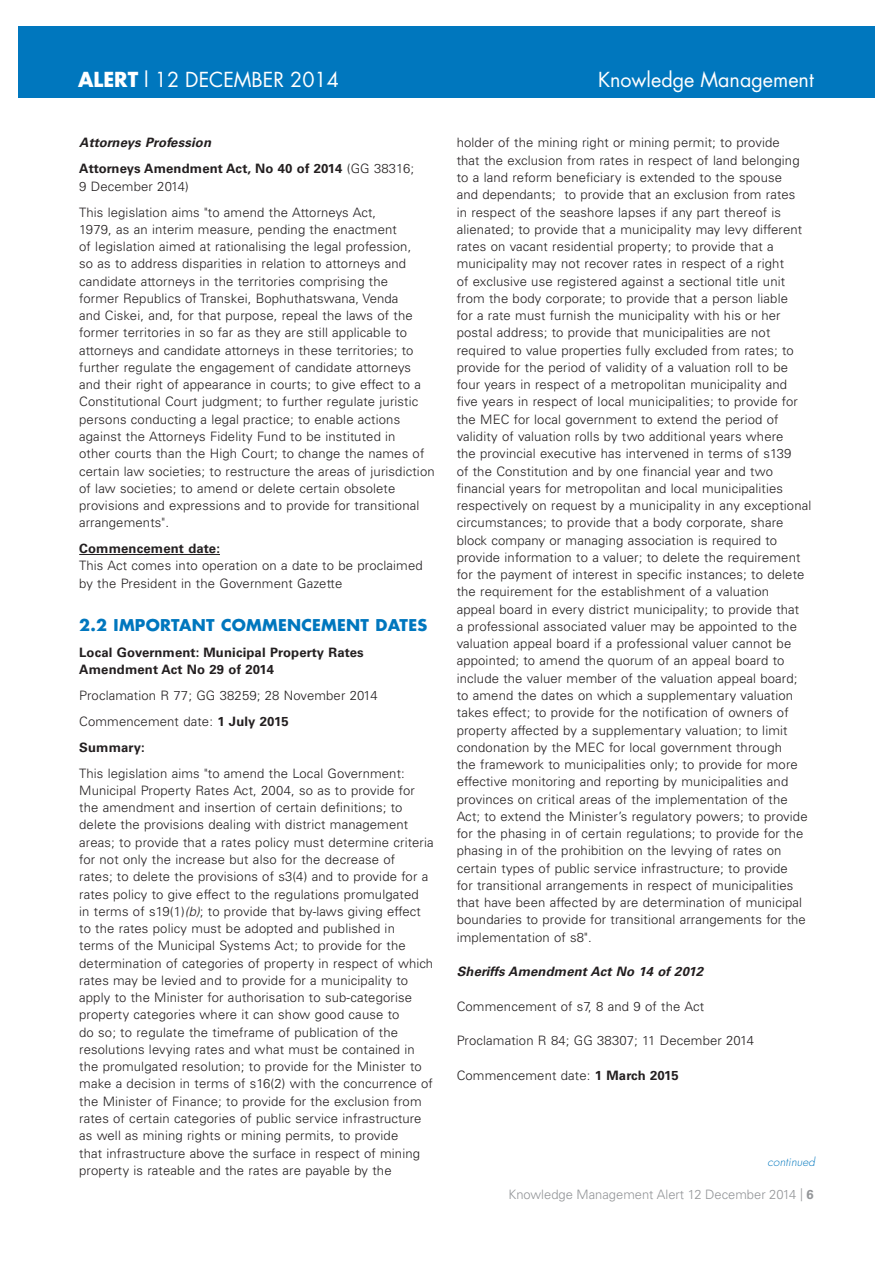
<style>
.page{position:relative;width:893px;height:1263px;background:#fff}
.page>*{position:absolute;margin:0;border:0;box-sizing:border-box;transform-origin:0 0}
.t1{font:20.1px "Futura Std";color:#fff}
.t2{font:700 15.9px "Futura Std";letter-spacing:.015em;color:#0077be}
.t3{font:300 12.9px/17.2px "Univers LT Std";letter-spacing:.01em;color:#231f20}
.t4{font:700 12.9px/26px "Univers LT Std";letter-spacing:.01em;color:#231f20}
.t5{font:300 12.9px "Univers LT Std";color:#939598}
.t6{font:italic 700 12.9px "Univers LT Std";letter-spacing:.01em;color:#231f20}
.t7{font:italic 300 11.55px "Futura Std";letter-spacing:.01em;color:#0077be}
.s1{font-weight:700}
.s2{font-style:italic}
.s3{font-weight:300}
</style>
<div class="page">
<div style="left:18px;top:26px;width:856px;height:71px;background:#0077be"></div>
<hr style="left:79px;top:554px;width:141px;height:1px;background:#231f20">
<h1 class="t1" style="left:78px;top:70px;width:262px"><span class="s1">ALERT</span> l 12 DECEMBER 2014</h1>
<h1 class="t1" style="left:598px;top:70px;width:217px">Knowledge Management</h1>
<p class="t4" style="left:79px;top:131px;width:336px"><span class="s2">Attorneys Profession<br></span>Attorneys Amendment Act, No 40 of 2014 <span class="s3">(GG 38316;</span></p>
<p class="t3" style="left:79px;top:174px;width:298px;line-height:26px">9 December 2014)<br>This legislation aims "to amend the Attorneys Act,</p>
<p class="t3" style="left:79px;top:221px;width:357px">1979, as an interim measure, pending the enactment<br>of legislation aimed at rationalising the legal profession,<br>so as to address disparities in relation to attorneys and candidate attorneys in the territories comprising the<br>former Republics of Transkei, Bophuthatswana, Venda<br>and Ciskei, and, for that purpose, repeal the laws of the former territories in so far as they are still applicable to attorneys and candidate attorneys in these territories; to further regulate the engagement of candidate attorneys and their right of appearance in courts; to give effect to a Constitutional Court judgment; to further regulate juristic persons conducting a legal practice; to enable actions against the Attorneys Fidelity Fund to be instituted in<br>other courts than the High Court; to change the names of certain law societies; to restructure the areas of jurisdiction of law societies; to amend or delete certain obsolete provisions and expressions and to provide for transitional arrangements".</p>
<p class="t4" style="left:79px;top:536px;width:142px">Commencement date:</p>
<p class="t3" style="left:79px;top:558px;width:345px">This Act comes into operation on a date to be proclaimed by the President in the Government Gazette</p>
<p class="t2" style="left:79px;top:618px;width:349px">2.2 IMPORTANT COMMENCEMENT DATES</p>
<p class="t4" style="left:79px;top:644px;width:286px;line-height:17.2px">Local Government: Municipal Property Rates<br>Amendment Act No 29 of 2014</p>
<p class="t3" style="left:79px;top:683px;width:300px;line-height:26px">Proclamation R 77; GG 38259; 28 November 2014<br>Commencement date: <span class="s1">1 July 2015<br>Summary:</span></p>
<p class="t3" style="left:79px;top:765px;width:356px">This legislation aims "to amend the Local Government:<br>Municipal Property Rates Act, 2004, so as to provide for the amendment and insertion of certain definitions; to delete the provisions dealing with district management areas; to provide that a rates policy must determine criteria for not only the increase but also for the decrease of<br>rates; to delete the provisions of s3(4) and to provide for a rates policy to give effect to the regulations promulgated<br>in terms of s19(1)<span class="s2">(b)</span>; to provide that by-laws giving effect to the rates policy must be adopted and published in<br>terms of the Municipal Systems Act; to provide for the determination of categories of property in respect of which rates may be levied and to provide for a municipality to apply to the Minister for authorisation to sub-categorise property categories where it can show good cause to<br>do so; to regulate the timeframe of publication of the resolutions levying rates and what must be contained in the promulgated resolution; to provide for the Minister to make a decision in terms of s16(2) with the concurrence of the Minister of Finance; to provide for the exclusion from rates of certain categories of public service infrastructure as well as mining rights or mining permits, to provide<br>that infrastructure above the surface in respect of mining property is rateable and the rates are payable by the</p>
<p class="t3" style="left:456px;top:135px;width:356px">holder of the mining right or mining permit; to provide<br>that the exclusion from rates in respect of land belonging to a land reform beneficiary is extended to the spouse<br>and dependants; to provide that an exclusion from rates<br>in respect of the seashore lapses if any part thereof is alienated; to provide that a municipality may levy different rates on vacant residential property; to provide that a municipality may not recover rates in respect of a right<br>of exclusive use registered against a sectional title unit from the body corporate; to provide that a person liable<br>for a rate must furnish the municipality with his or her postal address; to provide that municipalities are not required to value properties fully excluded from rates; to provide for the period of validity of a valuation roll to be four years in respect of a metropolitan municipality and five years in respect of local municipalities; to provide for the MEC for local government to extend the period of validity of valuation rolls by two additional years where<br>the provincial executive has intervened in terms of s139<br>of the Constitution and by one financial year and two financial years for metropolitan and local municipalities respectively on request by a municipality in any exceptional circumstances; to provide that a body corporate, share block company or managing association is required to provide information to a valuer; to delete the requirement for the payment of interest in specific instances; to delete the requirement for the establishment of a valuation<br>appeal board in every district municipality; to provide that<br>a professional associated valuer may be appointed to the valuation appeal board if a professional valuer cannot be appointed; to amend the quorum of an appeal board to include the valuer member of the valuation appeal board; to amend the dates on which a supplementary valuation takes effect; to provide for the notification of owners of property affected by a supplementary valuation; to limit condonation by the MEC for local government through<br>the framework to municipalities only; to provide for more effective monitoring and reporting by municipalities and provinces on critical areas of the implementation of the Act; to extend the Minister’s regulatory powers; to provide for the phasing in of certain regulations; to provide for the phasing in of the prohibition on the levying of rates on certain types of public service infrastructure; to provide<br>for transitional arrangements in respect of municipalities that have been affected by are determination of municipal boundaries to provide for transitional arrangements for the implementation of s8".</p>
<p class="t6" style="left:456px;top:966px;width:248px">Sheriffs Amendment Act No 14 of 2012</p>
<p class="t3" style="left:456px;top:998px;width:249px">Commencement of s7, 8 and 9 of the Act</p>
<p class="t3" style="left:456px;top:1033px;width:299px">Proclamation R 84; GG 38307; 11 December 2014</p>
<p class="t3" style="left:456px;top:1067px;width:224px">Commencement date: <span class="s1">1 March 2015</span></p>
<p class="t7" style="left:767px;top:1157px;width:49px">continued</p>
<p class="t5" style="left:508px;top:1188px;width:307px">Knowledge Management Alert 12 December 2014 | <span class="s1">6</span></p>
</div>
